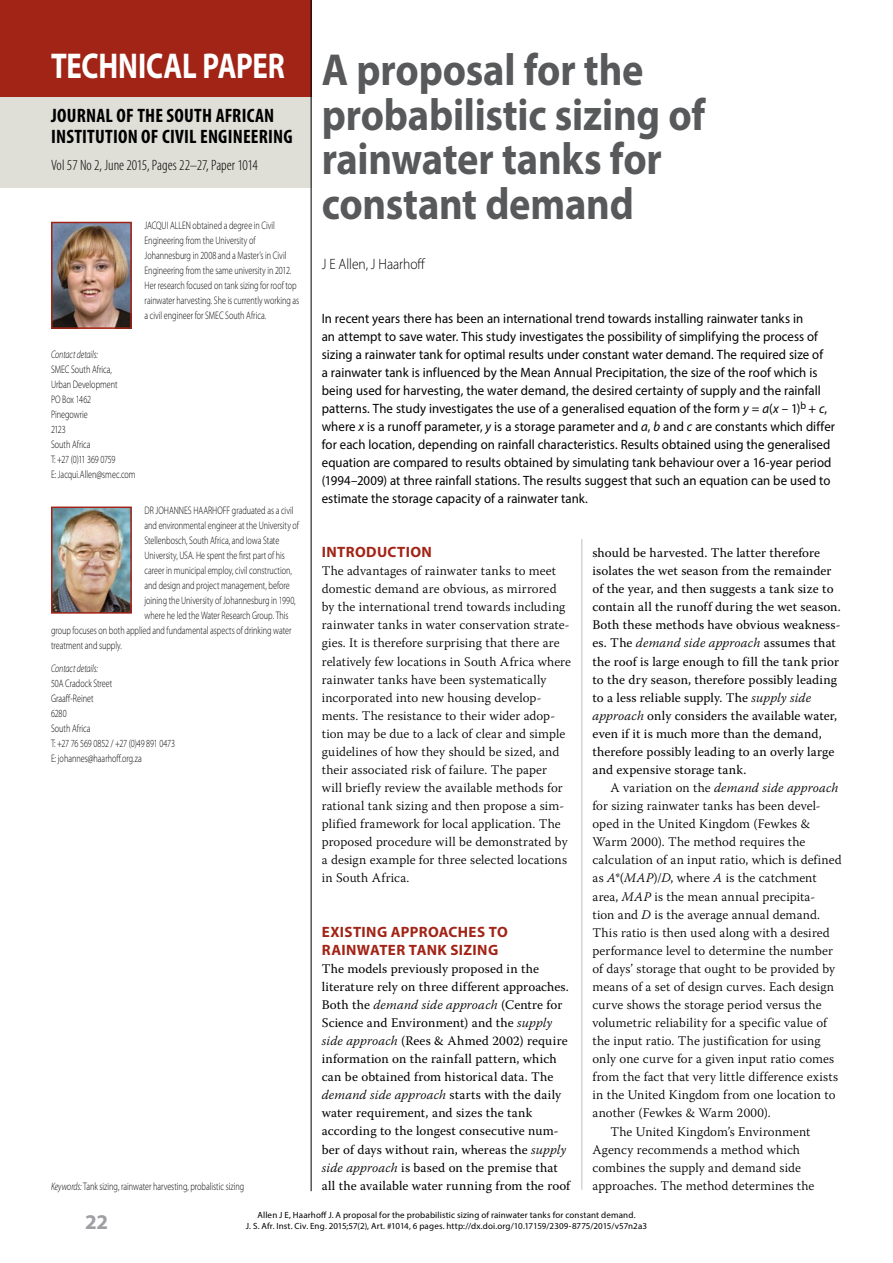
<style>
.page{position:relative;width:893px;height:1263px;background:#fff}
.page>*{position:absolute;margin:0;border:0;box-sizing:border-box;transform-origin:0 0}
.t1{font:700 45px/44.7px "Myriad Pro";letter-spacing:-.005em;color:#58595b;scale:.9 1}
.t2{font:700 36px "Myriad Pro";letter-spacing:-.01em;color:#fff;scale:.8 1}
.t3{font:700 21px "Myriad Pro";color:#9d9fa2}
.t4{font:700 condensed 19.5px/21px "Myriad Pro";letter-spacing:.01em;color:#000}
.t5{font:700 15px/18.1px "Myriad Pro";letter-spacing:.025em;color:#a22416}
.t6{font:300 condensed 15px "Myriad Pro";color:#000}
.t7{font:300 15px "Myriad Pro";letter-spacing:-.005em;color:#000;scale:.9 1}
.t8{font:13.5px/18px "Myriad Pro";letter-spacing:.005em;color:#000;scale:.95 1}
.t9{font:300 13.2px/18px "Warnock Pro";letter-spacing:.01em;color:#000}
.t10{font:13.2px/18px "Warnock Pro";letter-spacing:.01em;color:#000}
.t11{font:italic 300 13.2px "Warnock Pro";letter-spacing:.015em;color:#000}
.t12{font:300 10.8px/15px "Myriad Pro";color:#000;scale:.75 1}
.t13{font:italic 300 10.8px "Myriad Pro";letter-spacing:-.005em;color:#000;scale:.75 1}
.t14{font:9px/10.8px "Myriad Pro";letter-spacing:.015em;color:#000;text-align:center}
.s1{font-style:italic}
.s2{font-weight:300;font-style:italic}
.s3{font-style:normal}
</style>
<div class="page">
<hr style="left:581px;top:51px;width:1px;height:1138px;background:#bcbec0">
<div style="left:0;top:96px;width:311px;height:92px;background:#dfdfd8"></div>
<div style="left:0;top:0;width:311px;height:96px;background:#a22416"></div>
<hr style="left:311px;top:0;width:1px;height:1191px;background:#000">
<img style="left:54px;top:225px;width:75px;height:101px">
<div style="left:51px;top:222px;width:81px;height:107px;border:2px solid #a22416"></div>
<img style="left:54px;top:509px;width:75px;height:102px">
<div style="left:51px;top:506px;width:81px;height:108px;border:2px solid #a22416"></div>
<h2 class="t2" style="left:51px;top:42px;width:294px">TECHNICAL PAPER</h2>
<h3 class="t4" style="left:51px;top:105px;width:243px">JOURNAL OF THE SOUTH AFRICAN<br>INSTITUTION OF CIVIL ENGINEERING</h3>
<p class="t6" style="left:51px;top:157px;width:208px">Vol 57 No 2, June 2015, Pages 22–27, Paper 1014</p>
<p class="t12" style="left:145px;top:218px;width:208px">JACQUI ALLEN obtained a degree in Civil Engineering from the University of Johannesburg in 2008 and a Master’s in Civil Engineering from the same university in 2012.<br>Her research focused on tank sizing for roof top rainwater harvesting. She is currently working as a civil engineer for SMEC South Africa.</p>
<p class="t13" style="left:51px;top:347px;width:64px">Contact details:</p>
<p class="t12" style="left:51px;top:361px;width:114px">SMEC South Africa,<br>Urban Development<br>PO Box 1462<br>Pinegowrie<br>2123<br>South Africa<br>T: +27 (0)11 369 0759<br>E: Jacqui.Allen@smec.com</p>
<p class="t12" style="left:145px;top:503px;width:200px">DR JOHANNES HAARHOFF graduated as a civil</p>
<p class="t12" style="left:145px;top:518px;width:207px">and environmental engineer at the University of</p>
<p class="t12" style="left:145px;top:533px;width:181px">Stellenbosch, South Africa, and Iowa State</p>
<p class="t12" style="left:145px;top:548px;width:189px">University, USA. He spent the first part of his</p>
<p class="t12" style="left:145px;top:563px;width:198px">career in municipal employ, civil construction,</p>
<p class="t12" style="left:145px;top:578px;width:195px">and design and project management, before</p>
<p class="t12" style="left:145px;top:593px;width:203px">joining the University of Johannesburg in 1990,</p>
<p class="t12" style="left:145px;top:608px;width:194px">where he led the Water Research Group. This</p>
<p class="t12" style="left:51px;top:623px;width:322px">group focuses on both applied and fundamental aspects of drinking water</p>
<p class="t12" style="left:51px;top:638px;width:96px">treatment and supply.</p>
<p class="t13" style="left:51px;top:662px;width:64px">Contact details:</p>
<p class="t12" style="left:51px;top:676px;width:167px">50A Cradock Street<br>Graaff-Reinet<br>6280<br>South Africa<br>T: +27 76 569 0852 / +27 (0)49 891 0473<br>E: johannes@haarhoff.org.za</p>
<p class="t12" style="left:51px;top:1178px;width:259px"><span class="s1">Keywords:</span> Tank sizing, rainwater harvesting, probalistic sizing</p>
<h1 class="t1" style="left:322px;top:46px;width:428px">A proposal for the probabilistic sizing of rainwater tanks for constant demand</h1>
<p class="t7" style="left:322px;top:255px;width:117px">J E Allen, J Haarhoff</p>
<p class="t8" style="left:322px;top:309px;width:542px">In recent years there has been an international trend towards installing rainwater tanks in<br>an attempt to save water. This study investigates the possibility of simplifying the process of sizing a rainwater tank for optimal results under constant water demand. The required size of<br>a rainwater tank is influenced by the Mean Annual Precipitation, the size of the roof which is being used for harvesting, the water demand, the desired certainty of supply and the rainfall patterns. The study investigates the use of a generalised equation of the form <span class="s1">y</span> = <span class="s1">a</span>(<span class="s1">x</span> – 1)<sup>b</sup> + <span class="s1">c</span>, where <span class="s1">x</span> is a runoff parameter, <span class="s1">y</span> is a storage parameter and <span class="s1">a</span>, <span class="s1">b</span> and <span class="s1">c</span> are constants which differ for each location, depending on rainfall characteristics. Results obtained using the generalised equation are compared to results obtained by simulating tank behaviour over a 16-year period (1994–2009) at three rainfall stations. The results suggest that such an equation can be used to estimate the storage capacity of a rainwater tank.</p>
<p class="t5" style="left:322px;top:542px;width:112px">INTRODUCTION</p>
<p class="t9" style="left:322px;top:562px;width:251px">The advantages of rainwater tanks to meet domestic demand are obvious, as mirrored by the international trend towards including rainwater tanks in water conservation strate&shy;gies. It is therefore surprising that there are relatively few locations in South Africa where rainwater tanks have been systematically incorporated into new housing develop&shy;ments. The resistance to their wider adop&shy;tion may be due to a lack of clear and simple guidelines of how they should be sized, and their associated risk of failure. The paper<br>will briefly review the available methods for rational tank sizing and then propose a sim&shy;plified framework for local application. The proposed procedure will be demonstrated by a design example for three selected locations in South Africa.</p>
<p class="t5" style="left:322px;top:922px;width:187px">EXISTING APPROACHES TO<br>RAINWATER TANK SIZING</p>
<p class="t10" style="left:322px;top:959px;width:250px">The models previously proposed in the literature rely on three different approaches.<br>Both the <span class="s2">demand side approach</span> (Centre for Science and Environment) and the <span class="s2">supply side approach</span> (Rees &amp; Ahmed 2002) require information on the rainfall pattern, which can be obtained from historical data. The <span class="s2">demand side approach</span> starts with the daily water requirement, and sizes the tank according to the longest consecutive num&shy;ber of days without rain, whereas the <span class="s2">supply side approach</span> is based on the premise that all the available water running from the roof</p>
<p class="t10" style="left:592px;top:543px;width:250px">should be harvested. The latter therefore isolates the wet season from the remainder of the year, and then suggests a tank size to contain all the runoff during the wet season.<br>Both these methods have obvious weakness&shy;es. The <span class="s2">demand side approach</span> assumes that the roof is large enough to fill the tank prior to the dry season, therefore possibly leading to a less reliable supply. The <span class="s2">supply side approach</span> only considers the available water, even if it is much more than the demand, therefore possibly leading to an overly large and expensive storage tank.</p>
<p class="t11" style="left:610px;top:780px;width:229px"><span class="s3">A variation on the</span> demand side approach</p>
<p class="t9" style="left:592px;top:797px;width:230px">for sizing rainwater tanks has been devel-</p>
<p class="t9" style="left:592px;top:815px;width:219px">oped in the United Kingdom (Fewkes &amp;</p>
<p class="t9" style="left:592px;top:833px;width:214px">Warm 2000). The method requires the</p>
<p class="t9" style="left:592px;top:851px;width:251px">calculation of an input ratio, which is defined</p>
<p class="t9" style="left:592px;top:869px;width:226px">as <span class="s1">A</span>*(<span class="s1">MAP</span>)/<span class="s1">D</span>, where <span class="s1">A</span> is the catchment</p>
<p class="t9" style="left:592px;top:887px;width:224px">area, <span class="s1">MAP</span> is the mean annual precipita-</p>
<p class="t9" style="left:592px;top:905px;width:229px">tion and <span class="s1">D</span> is the average annual demand.</p>
<p class="t9" style="left:592px;top:923px;width:239px">This ratio is then used along with a desired</p>
<p class="t9" style="left:592px;top:941px;width:242px">performance level to determine the number</p>
<p class="t9" style="left:592px;top:959px;width:244px">of days’ storage that ought to be provided by</p>
<p class="t9" style="left:592px;top:977px;width:243px">means of a set of design curves. Each design</p>
<p class="t9" style="left:592px;top:995px;width:231px">curve shows the storage period versus the</p>
<p class="t9" style="left:592px;top:1013px;width:236px">volumetric reliability for a specific value of</p>
<p class="t9" style="left:592px;top:1031px;width:230px">the input ratio. The justification for using</p>
<p class="t9" style="left:592px;top:1050px;width:243px">only one curve for a given input ratio comes</p>
<p class="t9" style="left:592px;top:1068px;width:247px">from the fact that very little difference exists</p>
<p class="t9" style="left:592px;top:1086px;width:245px">in the United Kingdom from one location to</p>
<p class="t9" style="left:592px;top:1104px;width:180px">another (Fewkes &amp; Warm 2000).</p>
<p class="t9" style="left:610px;top:1122px;width:201px">The United Kingdom’s Environment</p>
<p class="t9" style="left:592px;top:1140px;width:209px">Agency recommends a method which</p>
<p class="t9" style="left:592px;top:1158px;width:210px">combines the supply and demand side</p>
<p class="t9" style="left:592px;top:1176px;width:224px">approaches. The method determines the</p>
<h3 class="t3" style="left:85px;top:1208px;width:25px">22</h3>
<p class="t14" style="left:246px;top:1209px;width:403px">Allen J E, Haarhoff J. A proposal for the probabilistic sizing of rainwater tanks for constant demand.<br>J. S. Afr. Inst. Civ. Eng. 2015;57(2), Art. #1014, 6 pages. http://dx.doi.org/10.17159/2309-8775/2015/v57n2a3</p>
</div>
